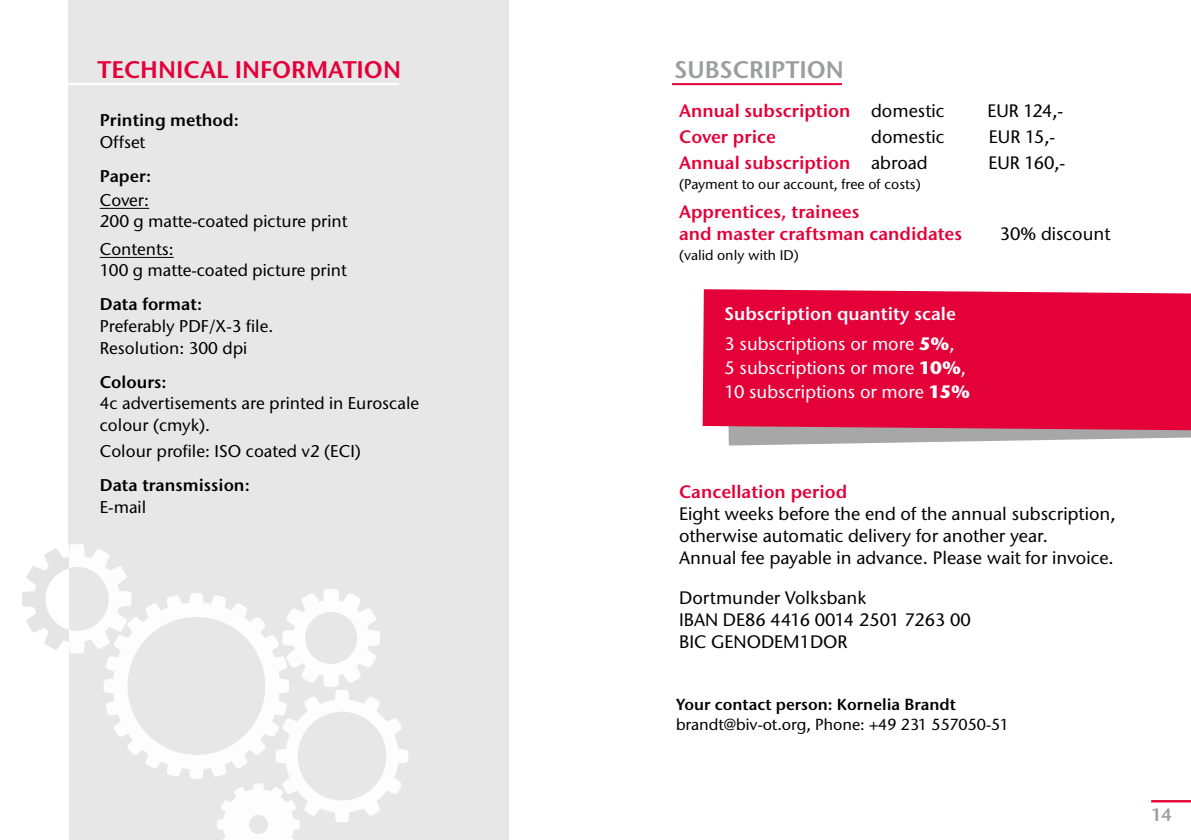
<style>
.page{position:relative;width:1191px;height:840px;background:#fff}
.page>*{position:absolute;margin:0;border:0;box-sizing:border-box;transform-origin:0 0}
.t1{font:600 24px "Stone Sans ITC Std";color:#e40039}
.t2{font:600 24px "Stone Sans ITC Std";color:#9c9d9d}
.t3{font:500 18px/22px "Stone Sans ITC Std";color:#000}
.t4{font:600 18px/22px "Stone Sans ITC Std";color:#e40039}
.t5{font:600 18px/30px "Stone Sans ITC Std";color:#fff}
.t6{font:500 18px/24px "Stone Sans ITC Std";color:#fff}
.t7{font:600 18px "Stone Sans ITC Std";color:#9c9d9d}
.t8{font:500 17px/21px "Stone Sans ITC Std";color:#000}
.t9{font:600 17px "Stone Sans ITC Std";color:#000}
.t10{font:500 16px "Stone Sans ITC Std";color:#000}
.t11{font:600 16px "Stone Sans ITC Std";color:#000}
.t12{font:500 14px "Stone Sans ITC Std";color:#000}
.s1{font-weight:500;color:#000}
.s2{font-weight:500}
.s3{font-weight:700}
</style>
<div class="page">
<hr style="left:672px;top:83px;width:170px;height:2px;background:#e40039">
<svg style="left:728px;top:430px;width:463px;height:15px"></svg>
<div style="left:702px;top:289px;width:489px;height:141px;background:#e40039"></div>
<hr style="left:1151px;top:799px;width:40px;height:2px;background:#e40039">
<div style="left:68px;top:0;width:440px;height:839px;background:#e7e7e7"></div>
<hr style="left:68px;top:83px;width:331px;height:2px;background:#fff">
<hr style="left:100px;top:208px;width:49px;height:1px;background:#000">
<hr style="left:100px;top:257px;width:74px;height:1px;background:#000">
<svg style="left:68px;top:544px;width:340px;height:295px"></svg>
<img style="left:22px;top:548px;width:46px;height:102px">
<h1 class="t1" style="left:98px;top:54px;width:305px">TECHNICAL INFORMATION</h1>
<p class="t9" style="left:100px;top:109px;width:141px">Printing method:</p>
<p class="t8" style="left:100px;top:131px;width:47px">Offset</p>
<p class="t9" style="left:100px;top:165px;width:53px">Paper:</p>
<p class="t8" style="left:100px;top:189px;width:249px">Cover:<br>200 g matte-coated picture print</p>
<p class="t8" style="left:100px;top:238px;width:248px">Contents:<br>100 g matte-coated picture print</p>
<p class="t9" style="left:100px;top:293px;width:104px">Data format:</p>
<p class="t8" style="left:100px;top:315px;width:175px;line-height:22px">Preferably PDF/X-3 file.<br>Resolution: 300 dpi</p>
<p class="t9" style="left:100px;top:371px;width:68px">Colours:</p>
<p class="t8" style="left:100px;top:391px;width:321px;line-height:22px">4c advertisements are printed in Euroscale colour (cmyk).</p>
<p class="t8" style="left:100px;top:440px;width:262px">Colour profile: ISO coated v2 (ECI)</p>
<p class="t9" style="left:100px;top:474px;width:151px">Data transmission:</p>
<p class="t8" style="left:100px;top:496px;width:48px">E-mail</p>
<h1 class="t2" style="left:674px;top:54px;width:171px">SUBSCRIPTION</h1>
<p class="t4" style="left:679px;top:100px;width:267px">Annual subscription <span class="s1">domestic</span></p>
<p class="t3" style="left:987px;top:100px;width:77px">EUR 124,-</p>
<p class="t4" style="left:679px;top:126px;width:98px">Cover price</p>
<p class="t3" style="left:871px;top:126px;width:75px">domestic</p>
<p class="t3" style="left:989px;top:126px;width:68px">EUR 15,-</p>
<p class="t4" style="left:679px;top:152px;width:250px">Annual subscription <span class="s1">abroad</span></p>
<p class="t3" style="left:988px;top:152px;width:78px">EUR 160,-</p>
<p class="t12" style="left:679px;top:176px;width:243px">(Payment to our account, free of costs)</p>
<p class="t4" style="left:679px;top:200px;width:284px">Apprentices, trainees<br>and master craftsman candidates</p>
<p class="t3" style="left:1000px;top:222px;width:112px">30% discount</p>
<p class="t12" style="left:679px;top:246px;width:121px">(valid only with ID)</p>
<p class="t5" style="left:724px;top:298px;width:233px">Subscription quantity scale<br><span class="s2">3 subscriptions or more</span> <span class="s3">5%</span><span class="s2">,</span></p>
<p class="t6" style="left:724px;top:355px;width:247px">5 subscriptions or more <span class="s3">10%</span>,<br>10 subscriptions or more <span class="s3">15%</span></p>
<p class="t4" style="left:679px;top:480px;width:170px">Cancellation period</p>
<p class="t3" style="left:679px;top:502px;width:438px">Eight weeks before the end of the annual subscription, otherwise automatic delivery for another year.<br>Annual fee payable in advance. Please wait for invoice.</p>
<p class="t3" style="left:679px;top:586px;width:293px">Dortmunder Volksbank<br>IBAN DE86 4416 0014 2501 7263 00<br>BIC GENODEM1DOR</p>
<p class="t11" style="left:676px;top:693px;width:281px">Your contact person: Kornelia Brandt</p>
<p class="t10" style="left:676px;top:714px;width:334px">brandt@biv-ot.org, Phone: +49 231 557050-51</p>
<p class="t7" style="left:1151px;top:803px;width:22px">14</p>
</div>
